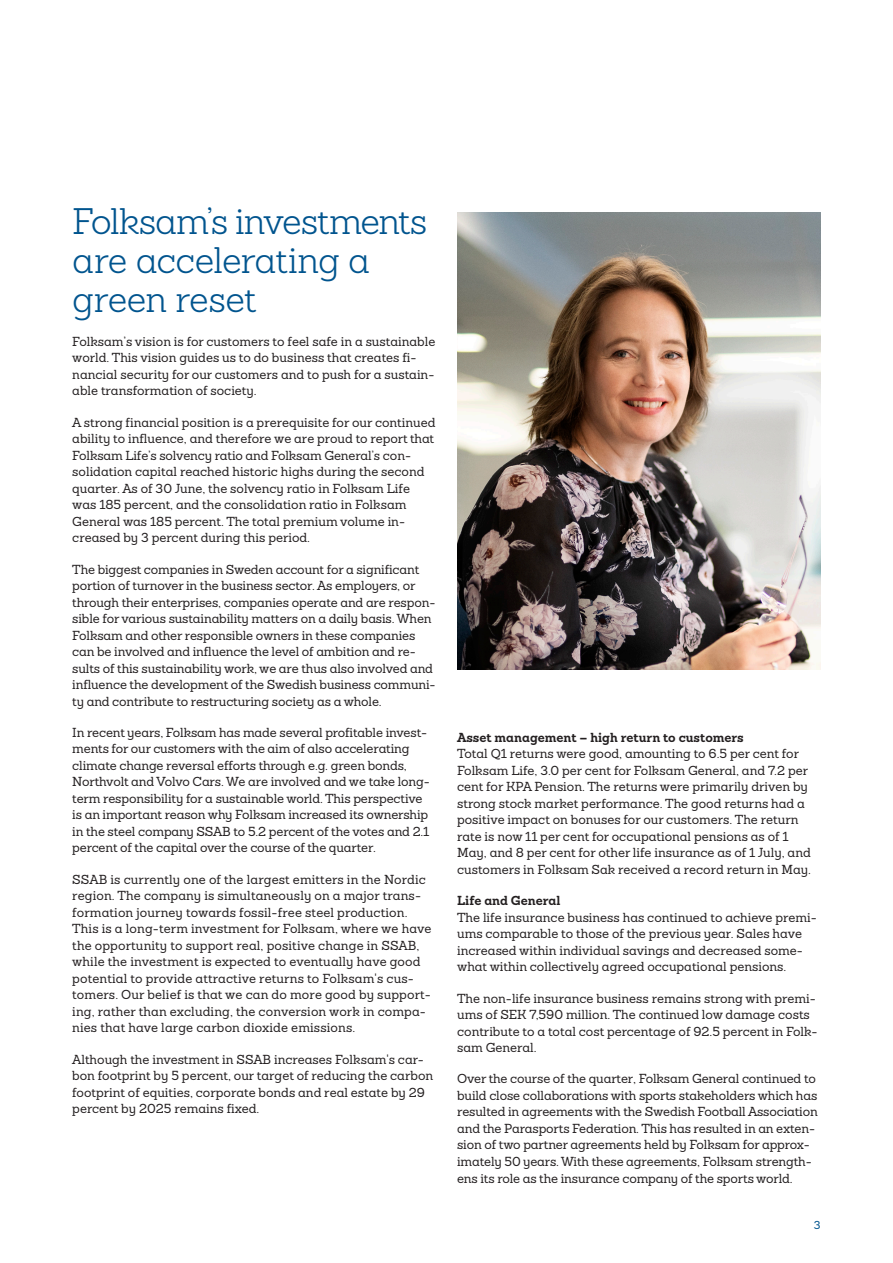
<style>
.page{position:relative;width:893px;height:1263px;background:#fff}
.page>*{position:absolute;margin:0;border:0;box-sizing:border-box;transform-origin:0 0}
.H2_Rubrik_24_26{font:300 36px/39px "Sanchez Folksam";letter-spacing:-.025em;color:#00548e}
.B2_Brödtext_rad_2_8{font:500 12.75px/16.5px "Sanchez Folksam";letter-spacing:-.01em;color:#231f20}
.B1_Brödtext_8_5_11{font:500 12.75px/16.5px "Sanchez Folksam";color:#231f20}
.B2_Brödtext_rad_2_8-2{font:500 12.75px/16.5px "Sanchez Folksam";letter-spacing:.01em;color:#231f20}
.H6_Rubrik_8_5_11{font:700 12.75px "Sanchez Folksam";color:#231f20}
.t1{font:500 11.25px "Sanchez Folksam";color:#00548e}
</style>
<div class="page">
<img style="left:457px;top:212px;width:364px;height:457px">
<p class="H2_Rubrik_24_26" style="left:72px;top:202px;width:357px">Folksam’s investments are accelerating a green reset</p>
<p class="B1_Brödtext_8_5_11" style="left:72px;top:333px;width:365px">Folksam’s vision is for customers to feel safe in a sustainable world. This vision guides us to do business that creates fi&shy;nancial security for our customers and to push for a sustain&shy;able transformation of society.</p>
<p class="B2_Brödtext_rad_2_8" style="left:72px;top:414px;width:365px">A strong financial position is a prerequisite for our continued ability to influence, and therefore we are proud to report that Folksam Life’s solvency ratio and Folksam General’s con&shy;solidation capital reached historic highs during the second quarter. As of 30 June, the solvency ratio in Folksam Life was 185 percent, and the consolidation ratio in Folksam General was 185 percent. The total premium volume in&shy;creased by 3 percent during this period.</p>
<p class="B2_Brödtext_rad_2_8" style="left:72px;top:561px;width:365px">The biggest companies in Sweden account for a significant portion of turnover in the business sector. As employers, or through their enterprises, companies operate and are respon&shy;sible for various sustainability matters on a daily basis. When Folksam and other responsible owners in these companies can be involved and influence the level of ambition and re&shy;sults of this sustainability work, we are thus also involved and influence the development of the Swedish business communi&shy;ty and contribute to restructuring society as a whole.</p>
<p class="B2_Brödtext_rad_2_8" style="left:72px;top:724px;width:359px">In recent years, Folksam has made several profitable invest&shy;ments for our customers with the aim of also accelerating climate change reversal efforts through e.g. green bonds, Northvolt and Volvo Cars. We are involved and we take long&shy;term responsibility for a sustainable world. This perspective is an important reason why Folksam increased its ownership in the steel company SSAB to 5.2 percent of the votes and 2.1 percent of the capital over the course of the quarter.</p>
<p class="B2_Brödtext_rad_2_8-2" style="left:72px;top:871px;width:361px">SSAB is currently one of the largest emitters in the Nordic region. The company is simultaneously on a major trans&shy;formation journey towards fossil-free steel production.<br>This is a long-term investment for Folksam, where we have the opportunity to support real, positive change in SSAB, while the investment is expected to eventually have good potential to provide attractive returns to Folksam's cus&shy;tomers. Our belief is that we can do more good by support&shy;ing, rather than excluding, the conversion work in compa&shy;nies that have large carbon dioxide emissions.</p>
<p class="B2_Brödtext_rad_2_8" style="left:72px;top:1051px;width:362px">Although the investment in SSAB increases Folksam's car&shy;bon footprint by 5 percent, our target of reducing the carbon footprint of equities, corporate bonds and real estate by 29 percent by 2025 remains fixed.</p>
<p class="H6_Rubrik_8_5_11" style="left:457px;top:728px;width:288px">Asset management – high return to customers</p>
<p class="B1_Brödtext_8_5_11" style="left:457px;top:745px;width:355px">Total Q1 returns were good, amounting to 6.5 per cent for Folksam Life, 3.0 per cent for Folksam General, and 7.2 per cent for KPA Pension. The returns were primarily driven by strong stock market performance. The good returns had a positive impact on bonuses for our customers. The return rate is now 11 per cent for occupational pensions as of 1<br>May, and 8 per cent for other life insurance as of 1 July, and customers in Folksam Sak received a record return in May.</p>
<p class="H6_Rubrik_8_5_11" style="left:457px;top:892px;width:105px">Life and General</p>
<p class="B1_Brödtext_8_5_11" style="left:457px;top:909px;width:361px">The life insurance business has continued to achieve premi&shy;ums comparable to those of the previous year. Sales have increased within individual savings and decreased some&shy;what within collectively agreed occupational pensions.</p>
<p class="B2_Brödtext_rad_2_8" style="left:457px;top:990px;width:362px">The non-life insurance business remains strong with premi&shy;ums of SEK 7,590 million. The continued low damage costs contribute to a total cost percentage of 92.5 percent in Folk&shy;sam General.</p>
<p class="B2_Brödtext_rad_2_8" style="left:457px;top:1070px;width:362px">Over the course of the quarter, Folksam General continued to build close collaborations with sports stakeholders which has resulted in agreements with the Swedish Football Association and the Parasports Federation. This has resulted in an exten&shy;sion of two partner agreements held by Folksam for approx&shy;imately 50 years. With these agreements, Folksam strength&shy;ens its role as the insurance company of the sports world.</p>
<p class="t1" style="left:814px;top:1218px;width:8px">3</p>
</div>
